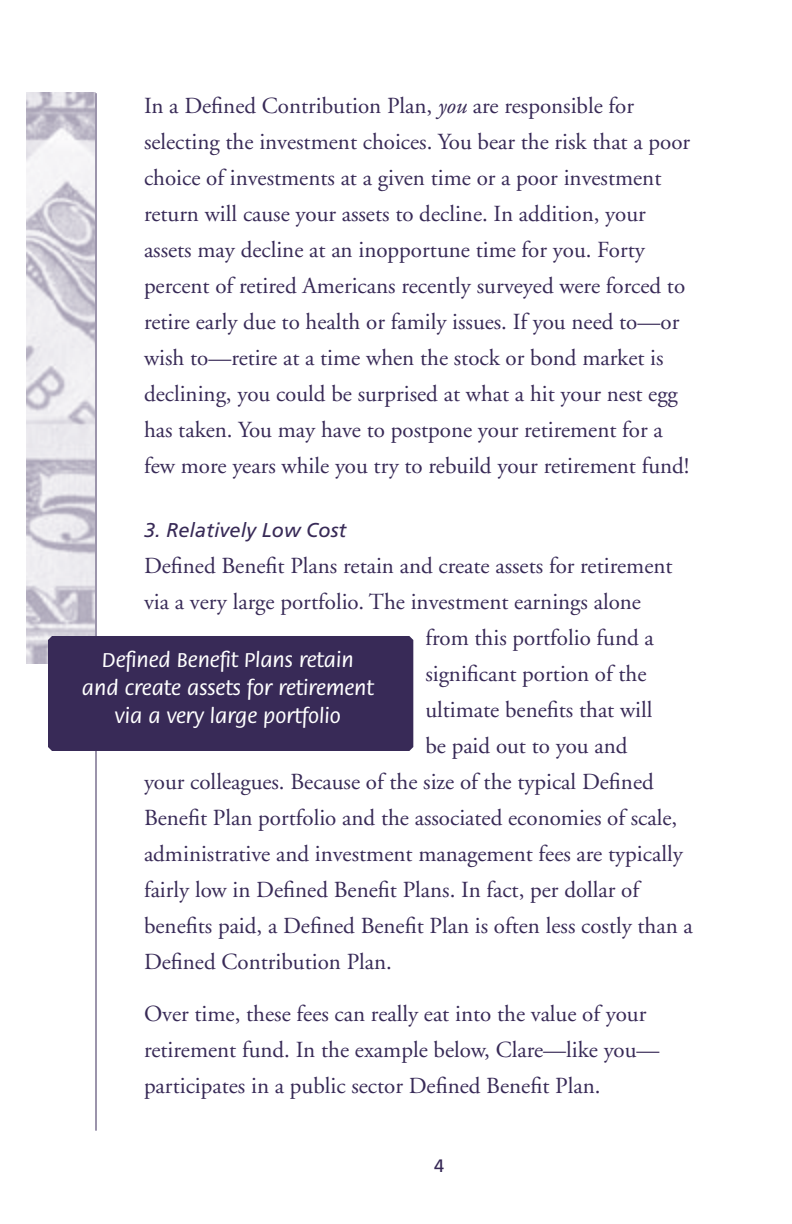
<style>
.page{position:relative;width:792px;height:1224px;background:#fff}
.page>*{position:absolute;margin:0;border:0;box-sizing:border-box;transform-origin:0 0}
._2__body_text{font:23px/36px "Adobe Garamond";color:#382a57}
._6__pull_out{font:500 22px/28px "Flora";color:#fff;text-align:center}
._5__sub_sub_head{font:italic 20px "Frutiger";color:#382a57}
.t1{font:18px "Frutiger";color:#382a57}
.s1{font-style:italic}
</style>
<div class="page">
<img style="left:27px;top:92px;width:69px;height:572px">
<hr style="left:95px;top:93px;width:2px;height:1038px;background:#9b94ab">
<div style="left:48px;top:636px;width:365px;height:115px;background:#382a57"></div>
<p class="_2__body_text" style="left:144px;top:88px;width:548px">In a Defined Contribution Plan, <span class="s1">you</span> are responsible for selecting the investment choices. You bear the risk that a poor choice of investments at a given time or a poor investment return will cause your assets to decline. In addition, your assets may decline at an inopportune time for you. Forty percent of retired Americans recently surveyed were forced to retire early due to health or family issues. If you need to—or wish to—retire at a time when the stock or bond market is declining, you could be surprised at what a hit your nest egg has taken. You may have to postpone your retirement for a few more years while you try to rebuild your retirement fund!</p>
<p class="_5__sub_sub_head" style="left:144px;top:518px;width:204px">3. Relatively Low Cost</p>
<p class="_2__body_text" style="left:144px;top:548px;width:530px">Defined Benefit Plans retain and create assets for retirement</p>
<p class="_2__body_text" style="left:144px;top:584px;width:499px">via a very large portfolio. The investment earnings alone</p>
<p class="_2__body_text" style="left:425px;top:620px;width:230px">from this portfolio fund a</p>
<p class="_2__body_text" style="left:425px;top:656px;width:223px">significant portion of the</p>
<p class="_2__body_text" style="left:425px;top:692px;width:229px">ultimate benefits that will</p>
<p class="_2__body_text" style="left:425px;top:728px;width:204px">be paid out to you and</p>
<p class="_2__body_text" style="left:144px;top:764px;width:511px">your colleagues. Because of the size of the typical Defined</p>
<p class="_2__body_text" style="left:144px;top:800px;width:535px">Benefit Plan portfolio and the associated economies of scale,</p>
<p class="_2__body_text" style="left:144px;top:836px;width:540px">administrative and investment management fees are typically</p>
<p class="_2__body_text" style="left:144px;top:872px;width:497px">fairly low in Defined Benefit Plans. In fact, per dollar of</p>
<p class="_2__body_text" style="left:144px;top:908px;width:550px">benefits paid, a Defined Benefit Plan is often less costly than a</p>
<p class="_2__body_text" style="left:144px;top:944px;width:249px">Defined Contribution Plan.</p>
<p class="_2__body_text" style="left:144px;top:996px;width:517px">Over time, these fees can really eat into the value of your retirement fund. In the example below, Clare—like you— participates in a public sector Defined Benefit Plan.</p>
<p class="_6__pull_out" style="left:82px;top:647px;width:293px">Defined Benefit Plans retain and create assets for retirement via a very large portfolio</p>
<p class="t1" style="left:434px;top:1155px;width:12px">4</p>
</div>
